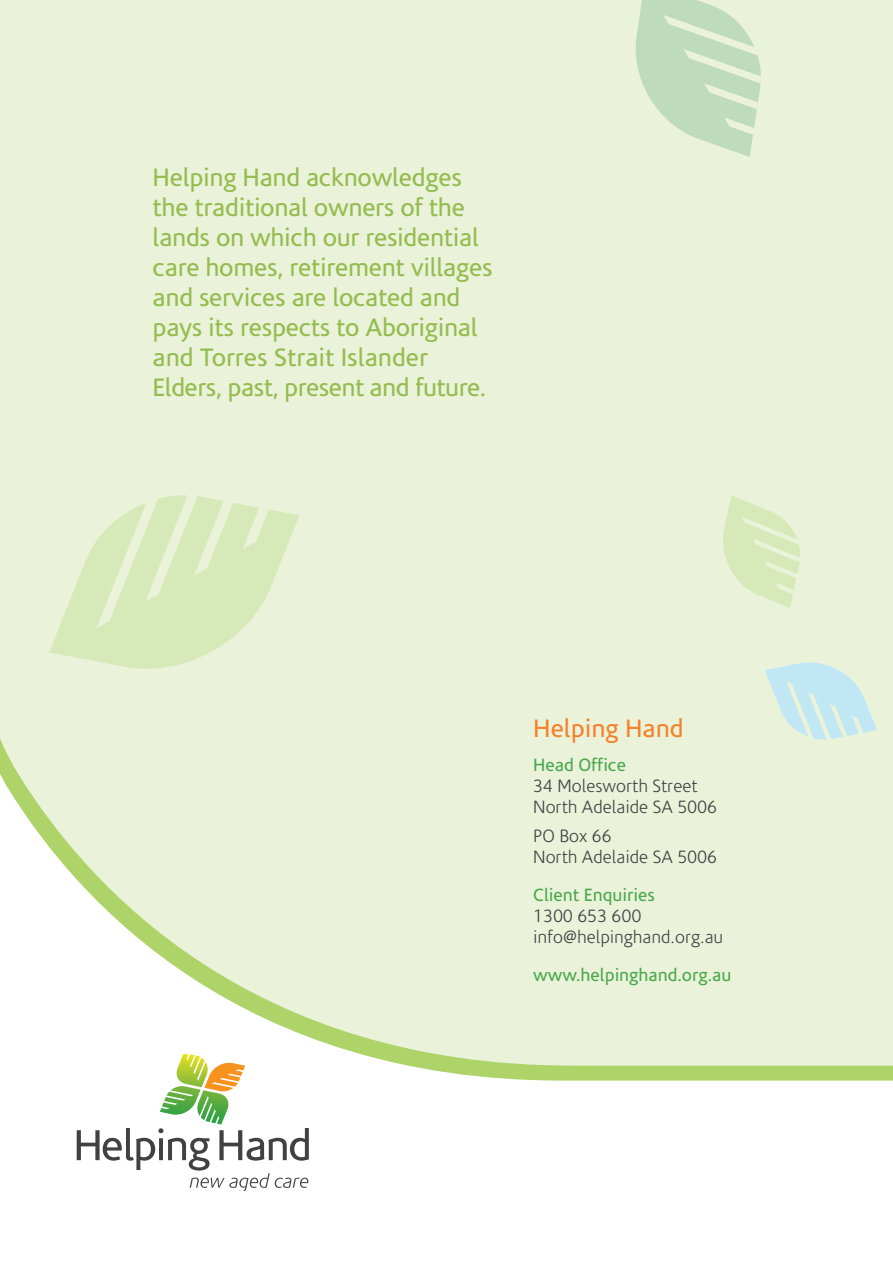
<style>
.page{position:relative;width:893px;height:1263px;background:#fff}
.page>*{position:absolute;margin:0;border:0;box-sizing:border-box;transform-origin:0 0}
.t1{font:25.5px/30px "Corisande";letter-spacing:-.01em;color:#95bc4f}
.t2{font:25.5px "Corisande";color:#f5822b}
.t3{font:300 18px/21px "Corisande";color:#414042}
.t4{font:18px "Corisande";color:#4ba84e}
</style>
<div class="page">
<div style="left:0;top:0;width:893px;height:1065px;background:#eaf3da"></div>
<svg style="left:77px;top:1054px;width:232px;height:137px"></svg>
<svg style="left:630px;top:0;width:131px;height:157px;background:#cee3c5"></svg>
<svg style="left:49px;top:495px;width:250px;height:183px;background:#dfedc7"></svg>
<svg style="left:719px;top:495px;width:81px;height:113px;background:#dfedc7"></svg>
<svg style="left:765px;top:658px;width:112px;height:82px;background:#d2ece8"></svg>
<p class="t1" style="left:153px;top:163px;width:342px">Helping Hand acknowledges the traditional owners of the lands on which our residential care homes, retirement villages and services are located and pays its respects to Aboriginal and Torres Strait Islander<br>Elders, past, present and future.</p>
<p class="t2" style="left:533px;top:714px;width:152px">Helping Hand</p>
<p class="t4" style="left:533px;top:755px;width:94px">Head Office</p>
<p class="t3" style="left:533px;top:776px;width:185px">34 Molesworth Street<br>North Adelaide SA 5006</p>
<p class="t3" style="left:533px;top:826px;width:185px">PO Box 66<br>North Adelaide SA 5006</p>
<p class="t4" style="left:533px;top:885px;width:123px">Client Enquiries</p>
<p class="t3" style="left:533px;top:906px;width:192px">1300 653 600 info@helpinghand.org.au</p>
<p class="t4" style="left:533px;top:965px;width:200px">www.helpinghand.org.au</p>
</div>
